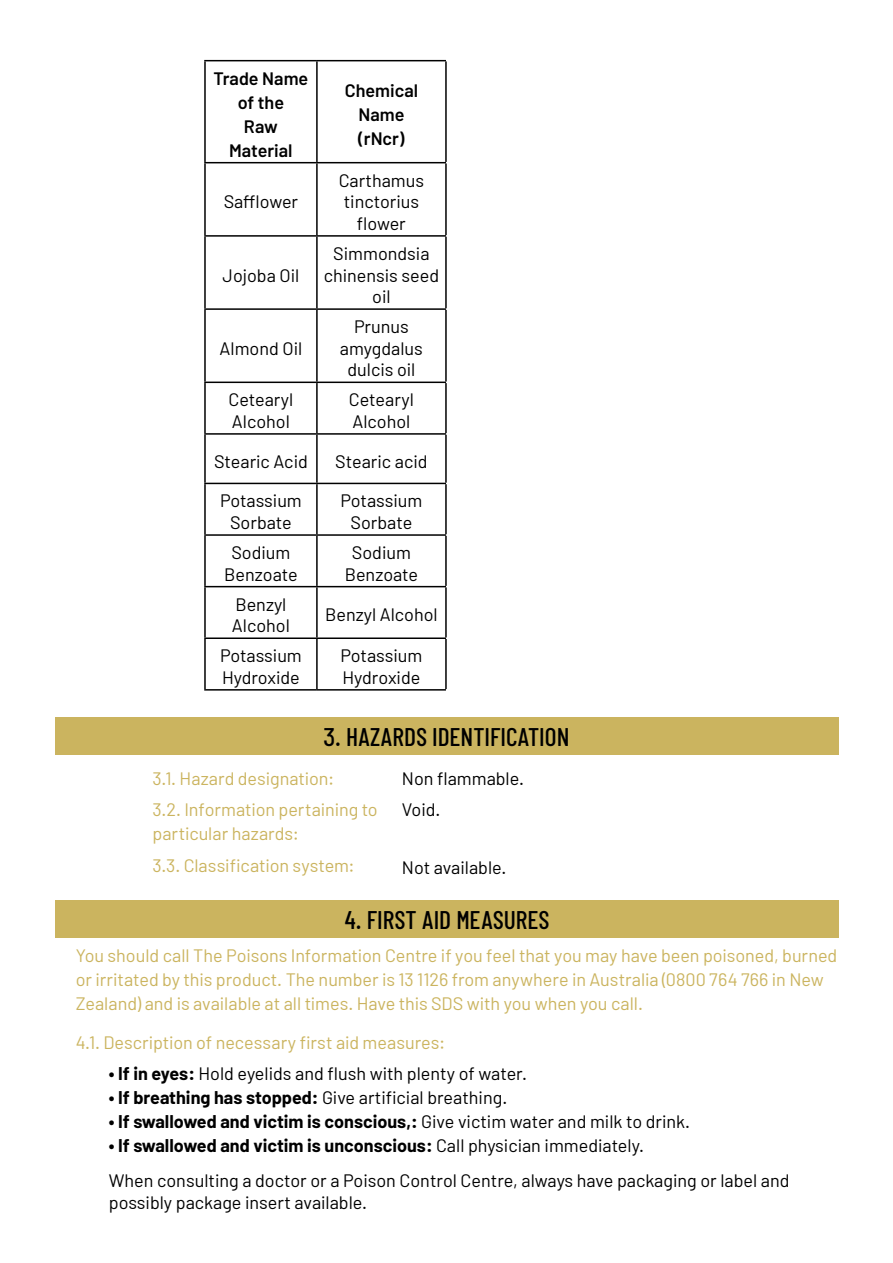
<style>
.page{position:relative;width:893px;height:1263px;background:#fff}
.page>*{position:absolute;margin:0;border:0;box-sizing:border-box;transform-origin:0 0}
.t1{font:500 25.5px "Barlow Condensed";color:#000}
.t2{font:18px/21.6px "Barlow";color:#000}
.t3{font:18px/24px "Barlow";letter-spacing:-.005em;color:#cbb45f}
.t4{font:700 18px "Barlow";color:#000}
.t5{font:600 18px/24px "Barlow";color:#000;text-align:center}
.s1{font-weight:700}
.s2{font-weight:400}
</style>
<div class="page">
<hr style="left:204px;top:60px;width:113px;height:1px;background:#000">
<hr style="left:204px;top:61px;width:2px;height:101px;background:#000">
<hr style="left:317px;top:60px;width:129px;height:1px;background:#000">
<hr style="left:316px;top:61px;width:2px;height:101px;background:#000">
<hr style="left:445px;top:61px;width:2px;height:101px;background:#000">
<hr style="left:204px;top:162px;width:113px;height:1px;background:#000">
<hr style="left:204px;top:163px;width:2px;height:72px;background:#000">
<hr style="left:317px;top:162px;width:129px;height:1px;background:#000">
<hr style="left:316px;top:163px;width:2px;height:72px;background:#000">
<hr style="left:445px;top:163px;width:2px;height:72px;background:#000">
<hr style="left:204px;top:235px;width:113px;height:2px;background:#000">
<hr style="left:204px;top:237px;width:2px;height:71px;background:#000">
<hr style="left:317px;top:235px;width:129px;height:2px;background:#000">
<hr style="left:316px;top:237px;width:2px;height:71px;background:#000">
<hr style="left:445px;top:237px;width:2px;height:71px;background:#000">
<hr style="left:204px;top:308px;width:113px;height:2px;background:#000">
<hr style="left:204px;top:310px;width:2px;height:72px;background:#000">
<hr style="left:317px;top:308px;width:129px;height:2px;background:#000">
<hr style="left:316px;top:310px;width:2px;height:72px;background:#000">
<hr style="left:445px;top:310px;width:2px;height:72px;background:#000">
<hr style="left:204px;top:382px;width:113px;height:1px;background:#000">
<hr style="left:204px;top:383px;width:2px;height:50px;background:#000">
<hr style="left:317px;top:382px;width:129px;height:1px;background:#000">
<hr style="left:316px;top:383px;width:2px;height:50px;background:#000">
<hr style="left:445px;top:383px;width:2px;height:50px;background:#000">
<hr style="left:204px;top:433px;width:113px;height:2px;background:#000">
<hr style="left:204px;top:435px;width:2px;height:48px;background:#000">
<hr style="left:317px;top:433px;width:129px;height:2px;background:#000">
<hr style="left:316px;top:435px;width:2px;height:48px;background:#000">
<hr style="left:445px;top:435px;width:2px;height:48px;background:#000">
<hr style="left:204px;top:483px;width:113px;height:1px;background:#000">
<hr style="left:204px;top:484px;width:2px;height:50px;background:#000">
<hr style="left:317px;top:483px;width:129px;height:1px;background:#000">
<hr style="left:316px;top:484px;width:2px;height:50px;background:#000">
<hr style="left:445px;top:484px;width:2px;height:50px;background:#000">
<hr style="left:204px;top:534px;width:113px;height:2px;background:#000">
<hr style="left:204px;top:536px;width:2px;height:50px;background:#000">
<hr style="left:317px;top:534px;width:129px;height:2px;background:#000">
<hr style="left:316px;top:536px;width:2px;height:50px;background:#000">
<hr style="left:445px;top:536px;width:2px;height:50px;background:#000">
<hr style="left:204px;top:586px;width:113px;height:1px;background:#000">
<hr style="left:204px;top:587px;width:2px;height:50px;background:#000">
<hr style="left:317px;top:586px;width:129px;height:1px;background:#000">
<hr style="left:316px;top:587px;width:2px;height:50px;background:#000">
<hr style="left:445px;top:587px;width:2px;height:50px;background:#000">
<hr style="left:204px;top:637px;width:113px;height:2px;background:#000">
<hr style="left:204px;top:639px;width:2px;height:50px;background:#000">
<hr style="left:317px;top:637px;width:129px;height:2px;background:#000">
<hr style="left:316px;top:639px;width:2px;height:50px;background:#000">
<hr style="left:445px;top:639px;width:2px;height:50px;background:#000">
<hr style="left:204px;top:689px;width:113px;height:2px;background:#000">
<hr style="left:317px;top:689px;width:129px;height:2px;background:#000">
<div style="left:56px;top:900px;width:783px;height:38px;background:#cbb45f"></div>
<div style="left:55px;top:717px;width:783px;height:38px;background:#cbb45f"></div>
<p class="t5" style="left:214px;top:66px;width:96px">Trade Name of the</p>
<p class="t5" style="left:229px;top:114px;width:65px">Raw<br>Material</p>
<p class="t2" style="left:224px;top:191px;width:76px">Safflower</p>
<p class="t2" style="left:223px;top:264px;width:78px">Jojoba Oil</p>
<p class="t2" style="left:220px;top:337px;width:84px">Almond Oil</p>
<p class="t5" style="left:345px;top:78px;width:75px">Chemical<br>Name</p>
<p class="t5" style="left:358px;top:126px;width:48px">(rNcr)</p>
<p class="t2" style="left:339px;top:169px;width:87px">Carthamus tinctorius</p>
<p class="t2" style="left:357px;top:212px;width:50px">flower</p>
<p class="t2" style="left:324px;top:242px;width:117px;text-align:center">Simmondsia chinensis seed</p>
<p class="t2" style="left:372px;top:285px;width:20px">oil</p>
<p class="t2" style="left:340px;top:315px;width:85px;text-align:center">Prunus amygdalus dulcis oil</p>
<p class="t2" style="left:228px;top:389px;width:67px">Cetearyl<br>Alcohol</p>
<p class="t2" style="left:349px;top:389px;width:67px">Cetearyl<br>Alcohol</p>
<p class="t2" style="left:214px;top:450px;width:95px">Stearic Acid</p>
<p class="t2" style="left:335px;top:450px;width:94px">Stearic acid</p>
<p class="t2" style="left:220px;top:490px;width:83px;text-align:center">Potassium<br>Sorbate</p>
<p class="t2" style="left:340px;top:490px;width:83px;text-align:center">Potassium<br>Sorbate</p>
<p class="t2" style="left:224px;top:541px;width:75px;text-align:center">Sodium<br>Benzoate</p>
<p class="t2" style="left:345px;top:541px;width:75px;text-align:center">Sodium<br>Benzoate</p>
<p class="t2" style="left:232px;top:593px;width:59px">Benzyl<br>Alcohol</p>
<p class="t2" style="left:325px;top:604px;width:114px">Benzyl Alcohol</p>
<p class="t2" style="left:220px;top:644px;width:83px">Potassium<br>Hydroxide</p>
<p class="t2" style="left:340px;top:644px;width:83px">Potassium<br>Hydroxide</p>
<p class="t1" style="left:323px;top:721px;width:247px">3. HAZARDS IDENTIFICATION</p>
<p class="t3" style="left:152px;top:766px;width:183px">3.1. Hazard designation:</p>
<p class="t3" style="left:152px;top:797px;width:227px">3.2. Information pertaining to particular hazards:</p>
<p class="t3" style="left:152px;top:853px;width:204px">3.3. Classification system:</p>
<p class="t2" style="left:402px;top:767px;width:124px">Non flammable.</p>
<p class="t2" style="left:402px;top:798px;width:40px">Void.</p>
<p class="t2" style="left:402px;top:856px;width:106px">Not available.</p>
<p class="t1" style="left:345px;top:904px;width:206px">4. FIRST AID MEASURES</p>
<p class="t3" style="left:76px;top:943px;width:763px">You should call The Poisons Information Centre if you feel that you may have been poisoned, burned or irritated by this product. The number is 13 1126 from anywhere in Australia (0800 764 766 in New<br>Zealand) and is available at all times. Have this SDS with you when you call.</p>
<p class="t3" style="left:76px;top:1030px;width:371px">4.1. Description of necessary first aid measures:</p>
<p class="t2" style="left:109px;top:1062px;width:420px"><span class="s1">• If in eyes:</span> Hold eyelids and flush with plenty of water.</p>
<p class="t2" style="left:109px;top:1086px;width:400px"><span class="s1">• If breathing has stopped:</span> Give artificial breathing.</p>
<p class="t4" style="left:109px;top:1110px;width:583px">• If swallowed and victim is conscious,: <span class="s2">Give victim water and milk to drink.</span></p>
<p class="t4" style="left:109px;top:1134px;width:537px">• If swallowed and victim is unconscious: <span class="s2">Call physician immediately.</span></p>
<p class="t2" style="left:109px;top:1169px;width:682px">When consulting a doctor or a Poison Control Centre, always have packaging or label and possibly package insert available.</p>
</div>
